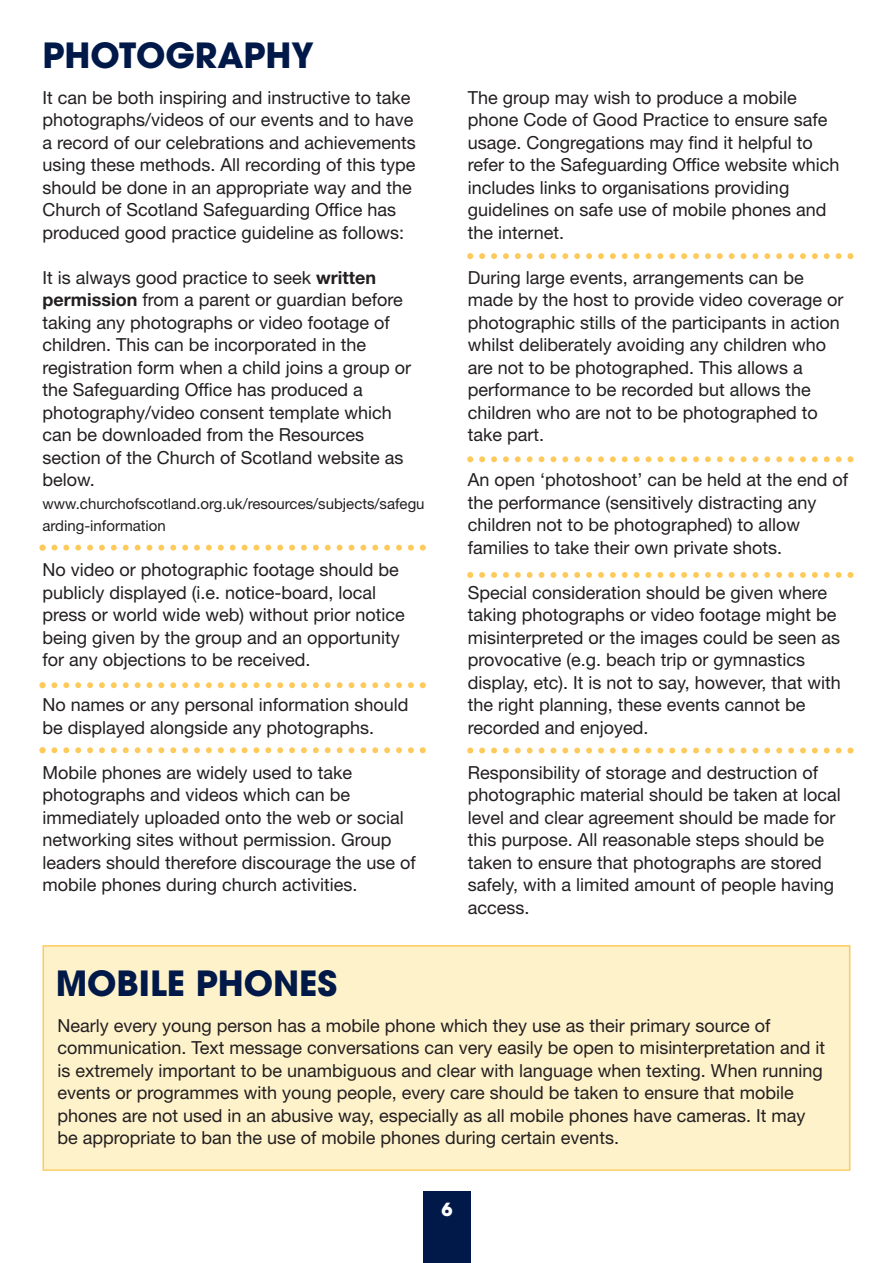
<style>
.page{position:relative;width:893px;height:1263px;background:#fff}
.page>*{position:absolute;margin:0;border:0;box-sizing:border-box;transform-origin:0 0}
.t1{font:700 34.5px "ITC Avant Garde Pro";color:#001949}
.t2{font:18px/22.5px "Helvetica Neue LT Std";color:#231f20}
.t3{font:700 18px "ITC Avant Garde Pro";color:#fff}
.t4{font:15px/22.5px "Helvetica Neue LT Std";color:#231f20}
.s1{font-weight:700}
</style>
<div class="page">
<div style="left:44px;top:947px;width:805px;height:222px;background:#fef2ca"></div>
<div style="left:43px;top:945px;width:807px;height:226px;border:2px solid #feca5c"></div>
<div style="left:423px;top:1191px;width:48px;height:72px;background:#001949"></div>
<svg style="left:40px;top:545px;width:386px;height:6px"></svg>
<svg style="left:40px;top:682px;width:386px;height:6px"></svg>
<svg style="left:40px;top:747px;width:386px;height:6px"></svg>
<svg style="left:467px;top:253px;width:386px;height:6px"></svg>
<svg style="left:467px;top:456px;width:386px;height:6px"></svg>
<svg style="left:467px;top:572px;width:386px;height:6px"></svg>
<svg style="left:467px;top:747px;width:386px;height:6px"></svg>
<h1 class="t1" style="left:43px;top:38px;width:273px">PHOTOGRAPHY</h1>
<p class="t2" style="left:43px;top:88px;width:375px">It can be both inspiring and instructive to take photographs/videos of our events and to have a record of our celebrations and achievements using these methods. All recording of this type should be done in an appropriate way and the Church of Scotland Safeguarding Office has produced good practice guideline as follows:</p>
<p class="t2" style="left:43px;top:268px;width:370px">It is always good practice to seek <span class="s1">written permission</span> from a parent or guardian before taking any photographs or video footage of children. This can be incorporated in the registration form when a child joins a group or the Safeguarding Office has produced a photography/video consent template which can be downloaded from the Resources section of the Church of Scotland website as below.</p>
<p class="t4" style="left:43px;top:494px;width:384px">www.churchofscotland.org.uk/resources/subjects/safegu arding-information</p>
<p class="t2" style="left:43px;top:560px;width:364px">No video or photographic footage should be publicly displayed (i.e. notice-board, local press or world wide web) without prior notice being given by the group and an opportunity for any objections to be received.</p>
<p class="t2" style="left:43px;top:695px;width:368px">No names or any personal information should be displayed alongside any photographs.</p>
<p class="t2" style="left:43px;top:763px;width:375px">Mobile phones are widely used to take photographs and videos which can be immediately uploaded onto the web or social networking sites without permission. Group leaders should therefore discourage the use of mobile phones during church activities.</p>
<h1 class="t1" style="left:56px;top:966px;width:283px">MOBILE PHONES</h1>
<p class="t2" style="left:468px;top:88px;width:373px">The group may wish to produce a mobile phone Code of Good Practice to ensure safe usage. Congregations may find it helpful to refer to the Safeguarding Office website which includes links to organisations providing guidelines on safe use of mobile phones and the internet.</p>
<p class="t2" style="left:468px;top:268px;width:377px">During large events, arrangements can be made by the host to provide video coverage or photographic stills of the participants in action whilst deliberately avoiding any children who are not to be photographed. This allows a performance to be recorded but allows the children who are not to be photographed to take part.</p>
<p class="t2" style="left:468px;top:470px;width:382px">An open ‘photoshoot’ can be held at the end of the performance (sensitively distracting any children not to be photographed) to allow families to take their own private shots.</p>
<p class="t2" style="left:468px;top:583px;width:375px">Special consideration should be given where taking photographs or video footage might be misinterpreted or the images could be seen as provocative (e.g. beach trip or gymnastics display, etc). It is not to say, however, that with the right planning, these events cannot be recorded and enjoyed.</p>
<p class="t2" style="left:468px;top:763px;width:375px">Responsibility of storage and destruction of photographic material should be taken at local level and clear agreement should be made for this purpose. All reasonable steps should be taken to ensure that photographs are stored safely, with a limited amount of people having access.</p>
<p class="t2" style="left:57px;top:1016px;width:769px">Nearly every young person has a mobile phone which they use as their primary source of communication. Text message conversations can very easily be open to misinterpretation and it is extremely important to be unambiguous and clear with language when texting. When running events or programmes with young people, every care should be taken to ensure that mobile phones are not used in an abusive way, especially as all mobile phones have cameras. It may be appropriate to ban the use of mobile phones during certain events.</p>
<p class="t3" style="left:442px;top:1200px;width:13px">6</p>
</div>
